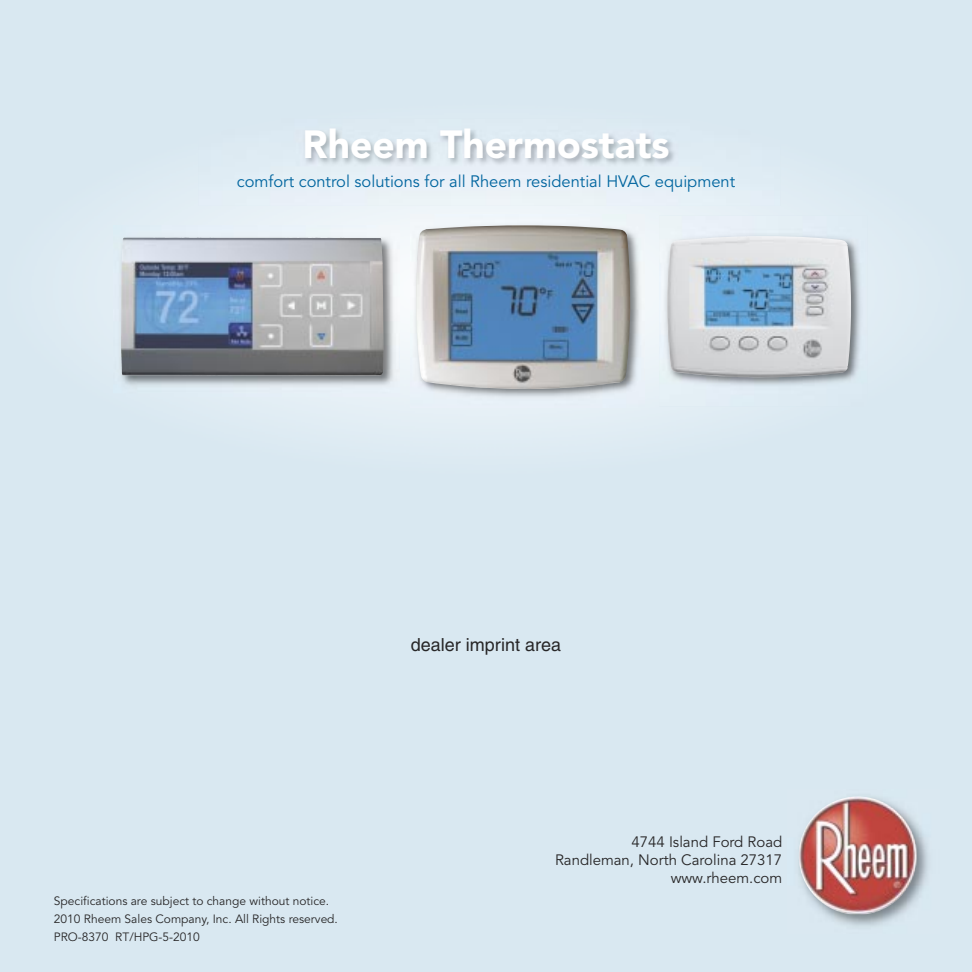
<style>
.page{position:relative;width:972px;height:972px;background:#d9e8f1}
.page>*{position:absolute;margin:0;border:0;box-sizing:border-box;transform-origin:0 0}
.t1{font:900 39px "Avenir";color:#fff}
.t2{font:18px "Helvetica";color:#272627}
.t3{font:16.5px "Avenir";color:#00659f}
.t4{font:15px/18px "Avenir";color:#272627;text-align:right}
.t5{font:12px/18px "Avenir";color:#272627}
</style>
<div class="page">
<img style="left:162px;top:206px;width:616px;height:219px">
<img style="left:199px;top:130px;width:575px;height:76px">
<img style="left:798px;top:797px;width:130px;height:129px">
<img style="left:799px;top:796px;width:118px;height:119px;border-radius:50%">
<img style="left:659px;top:216px;width:201px;height:190px">
<img style="left:667px;top:236px;width:184px;height:141px">
<img style="left:411px;top:214px;width:234px;height:194px">
<img style="left:416px;top:225px;width:215px;height:164px">
<img style="left:113px;top:226px;width:287px;height:171px">
<img style="left:121px;top:238px;width:262px;height:137px">
<h1 class="t1" style="left:302px;top:122px;width:369px">Rheem Thermostats</h1>
<h3 class="t3" style="left:237px;top:174px;width:500px">comfort control solutions for all Rheem residential HVAC equipment</h3>
<h2 class="t2" style="left:411px;top:638px;width:152px">dealer imprint area</h2>
<p class="t5" style="left:54px;top:893px;width:285px">Specifications are subject to change without notice.<br>2010 Rheem Sales Company, Inc. All Rights reserved.<br>PRO-8370 RT/HPG-5-2010</p>
<p class="t4" style="left:555px;top:834px;width:229px">4744 Island Ford Road<br>Randleman, North Carolina 27317 www.rheem.com</p>
</div>
